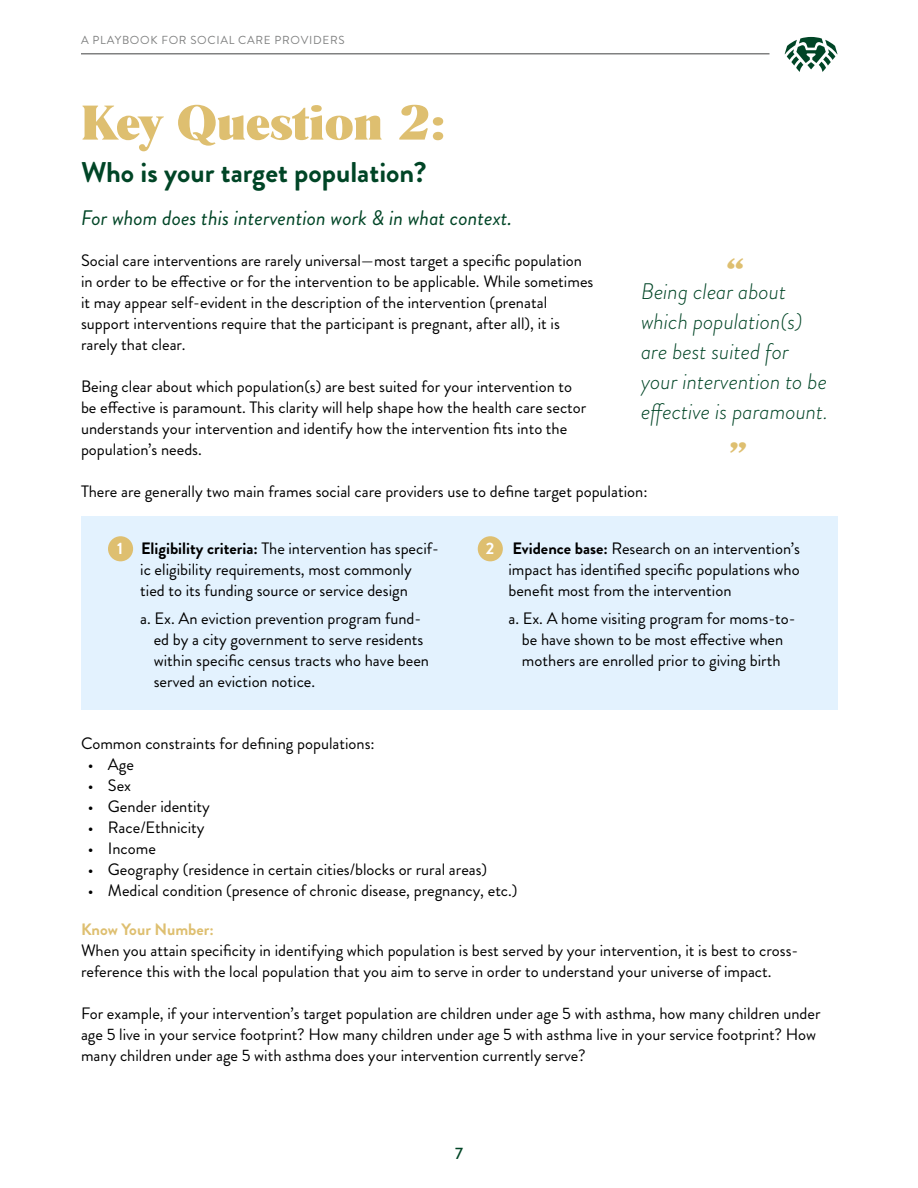
<style>
.page{position:relative;width:918px;height:1188px;background:#fff}
.page>*{position:absolute;margin:0;border:0;box-sizing:border-box;transform-origin:0 0}
.t1{font:51px "Romana Becker Ultra";color:#debf70}
.t2{font:37.5px "Romana Becker Ultra";color:#debf70}
.t3{font:700 28.5px "Brandon Grotesque";color:#004526}
.t4{font:italic 300 22.5px/30px "Brandon Grotesque";color:#004526}
.t5{font:italic 21px "Brandon Grotesque";color:#004526}
.t6{font:16.5px/21px "Brandon Grotesque";color:#000}
.t7{font:700 16.5px "Brandon Grotesque";color:#debf70}
.t8{font:500 16.5px "Brandon Grotesque";color:#004526}
.t9{font:11.7px "Brandon Grotesque";letter-spacing:.06em;color:#808181}
.s1{font-weight:700;color:#fff}
.s2{font-weight:700}
</style>
<div class="page">
<div style="left:81px;top:516px;width:757px;height:194px;background:#e3f2fe"></div>
<div style="left:108px;top:536px;width:25px;height:25px;background:#debf70;border-radius:50%"></div>
<div style="left:478px;top:536px;width:25px;height:25px;background:#debf70;border-radius:50%"></div>
<hr style="left:81px;top:53px;width:689px;height:2px;background:#808181">
<svg style="left:785px;top:37px;width:52px;height:35px"></svg>
<p class="t9" style="left:81px;top:32px;width:265px">A PLAYBOOK FOR SOCIAL CARE PROVIDERS</p>
<h1 class="t1" style="left:81px;top:94px;width:366px">Key Question 2:</h1>
<h3 class="t3" style="left:81px;top:153px;width:347px">Who is your target population?</h3>
<p class="t5" style="left:81px;top:203px;width:433px">For whom does this intervention work &amp; in what context.</p>
<p class="t6" style="left:81px;top:250px;width:514px">Social care interventions are rarely universal—most target a specific population in order to be effective or for the intervention to be applicable. While sometimes it may appear self-evident in the description of the intervention (prenatal support interventions require that the participant is pregnant, after all), it is rarely that clear.</p>
<p class="t6" style="left:81px;top:376px;width:507px">Being clear about which population(s) are best suited for your intervention to be effective is paramount. This clarity will help shape how the health care sector understands your intervention and identify how the intervention fits into the population’s needs.</p>
<p class="t6" style="left:81px;top:481px;width:568px">There are generally two main frames social care providers use to define target population:</p>
<h2 class="t2" style="left:725px;top:250px;width:22px">“</h2>
<h3 class="t4" style="left:641px;top:276px;width:189px">Being clear about which population(s) are best suited for your intervention to be effective is paramount.</h3>
<h2 class="t2" style="left:749px;top:461px;width:22px;rotate:-180deg">“</h2>
<p class="t6" style="left:117px;top:538px;width:323px;text-align:center"><span class="s1">1</span> <span class="s2">Eligibility criteria:</span> The intervention has specif&shy;ic eligibility requirements, most commonly<br>tied to its funding source or service design</p>
<p class="t6" style="left:154px;top:608px;width:277px;text-indent:-13px">a. Ex. An eviction prevention program fund&shy;ed by a city government to serve residents within specific census tracts who have been served an eviction notice.</p>
<p class="t6" style="left:508px;top:538px;width:293px;text-align:justify;text-indent:-23px"><span class="s1">2</span> <span class="s2">Evidence base:</span> Research on an intervention’s impact has identified specific populations who benefit most from the intervention</p>
<p class="t6" style="left:508px;top:608px;width:289px;text-align:center">a. Ex. A home visiting program for moms-to&shy;be have shown to be most effective when mothers are enrolled prior to giving birth</p>
<p class="t6" style="left:81px;top:733px;width:295px">Common constraints for defining populations:</p>
<p class="t6" style="left:88px;top:754px;width:48px">• Age</p>
<p class="t6" style="left:88px;top:775px;width:45px">• Sex</p>
<p class="t6" style="left:88px;top:796px;width:124px">• Gender identity</p>
<p class="t6" style="left:88px;top:817px;width:118px">• Race/Ethnicity</p>
<p class="t6" style="left:88px;top:838px;width:70px">• Income</p>
<p class="t6" style="left:88px;top:859px;width:401px">• Geography (residence in certain cities/blocks or rural areas)</p>
<p class="t6" style="left:88px;top:880px;width:431px">• Medical condition (presence of chronic disease, pregnancy, etc.)</p>
<p class="t7" style="left:81px;top:918px;width:134px">Know Your Number:</p>
<p class="t6" style="left:81px;top:940px;width:719px">When you attain specificity in identifying which population is best served by your intervention, it is best to cross&shy;reference this with the local population that you aim to serve in order to understand your universe of impact.</p>
<p class="t6" style="left:81px;top:1003px;width:741px">For example, if your intervention’s target population are children under age 5 with asthma, how many children under age 5 live in your service footprint? How many children under age 5 with asthma live in your service footprint? How many children under age 5 with asthma does your intervention currently serve?</p>
<p class="t8" style="left:455px;top:1142px;width:9px">7</p>
</div>
